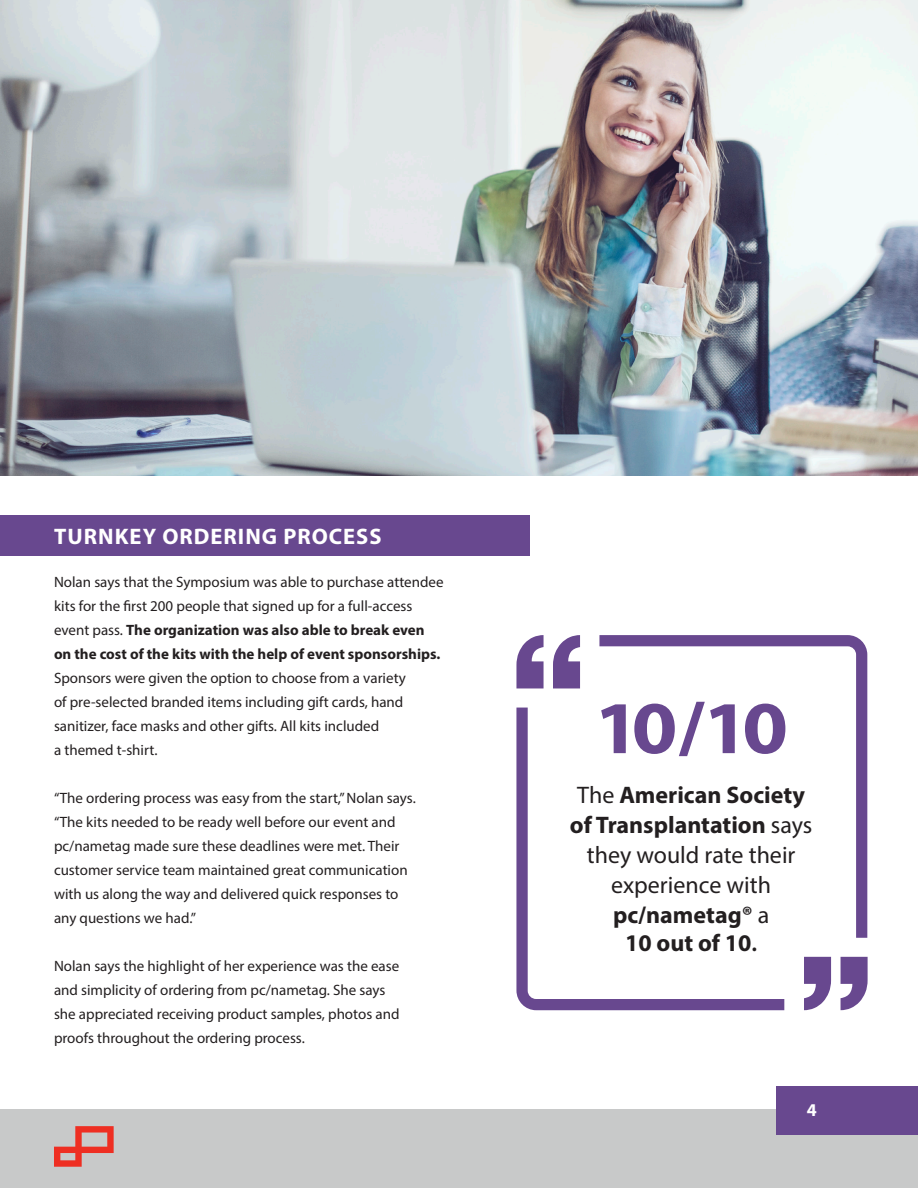
<style>
.page{position:relative;width:918px;height:1188px;background:#fff}
.page>*{position:absolute;margin:0;border:0;box-sizing:border-box;transform-origin:0 0}
.t1{font:700 75px "Myriad Pro";color:#68488f;scale:1.1 1}
.t2{font:700 24px/29.7px "Myriad Pro";color:#231f20;text-align:center}
.t3{font:700 22.5px "Myriad Pro";letter-spacing:.045em;color:#fff}
.t4{font:700 18px "Myriad Pro";color:#fff}
.t5{font:15px/24px "Myriad Pro";color:#231f20}
.s1{font-weight:700}
.s2{font-weight:400}
.s3{font-weight:600}
</style>
<div class="page">
<div style="left:0;top:1110px;width:918px;height:78px;background:#c8c9c9"></div>
<svg style="left:54px;top:1126px;width:60px;height:41px"></svg>
<div style="left:777px;top:1086px;width:141px;height:48px;background:#68488f"></div>
<img style="left:1px;top:0;width:917px;height:475px">
<div style="left:1px;top:515px;width:529px;height:41px;background:#68488f"></div>
<svg style="left:599px;top:635px;width:268px;height:303px"></svg>
<svg style="left:516px;top:708px;width:268px;height:302px"></svg>
<svg style="left:516px;top:635px;width:64px;height:53px"></svg>
<svg style="left:804px;top:957px;width:64px;height:53px"></svg>
<p class="t3" style="left:54px;top:522px;width:329px">TURNKEY ORDERING PROCESS</p>
<p class="t5" style="left:54px;top:569px;width:391px">Nolan says that the Symposium was able to purchase attendee kits for the first 200 people that signed up for a full-access event pass. <span class="s1">The organization was also able to break even on the cost of the kits with the help of event sponsorships.<br></span>Sponsors were given the option to choose from a variety<br>of pre-selected branded items including gift cards, hand sanitizer, face masks and other gifts. All kits included<br>a themed t-shirt.</p>
<p class="t5" style="left:54px;top:785px;width:363px">“The ordering process was easy from the start,” Nolan says. “The kits needed to be ready well before our event and pc/nametag made sure these deadlines were met. Their customer service team maintained great communication with us along the way and delivered quick responses to any questions we had.”</p>
<p class="t5" style="left:54px;top:953px;width:347px">Nolan says the highlight of her experience was the ease and simplicity of ordering from pc/nametag. She says she appreciated receiving product samples, photos and proofs throughout the ordering process.</p>
<p class="t1" style="left:594px;top:679px;width:178px">10/10</p>
<p class="t2" style="left:570px;top:779px;width:244px"><span class="s2">The</span> American Society of Transplantation <span class="s2">says they would rate their experience with </span>pc/nametag® <span class="s2">a<br></span>10 out of 10<span class="s3">.</span></p>
<p class="t4" style="left:807px;top:1098px;width:11px">4</p>
</div>
